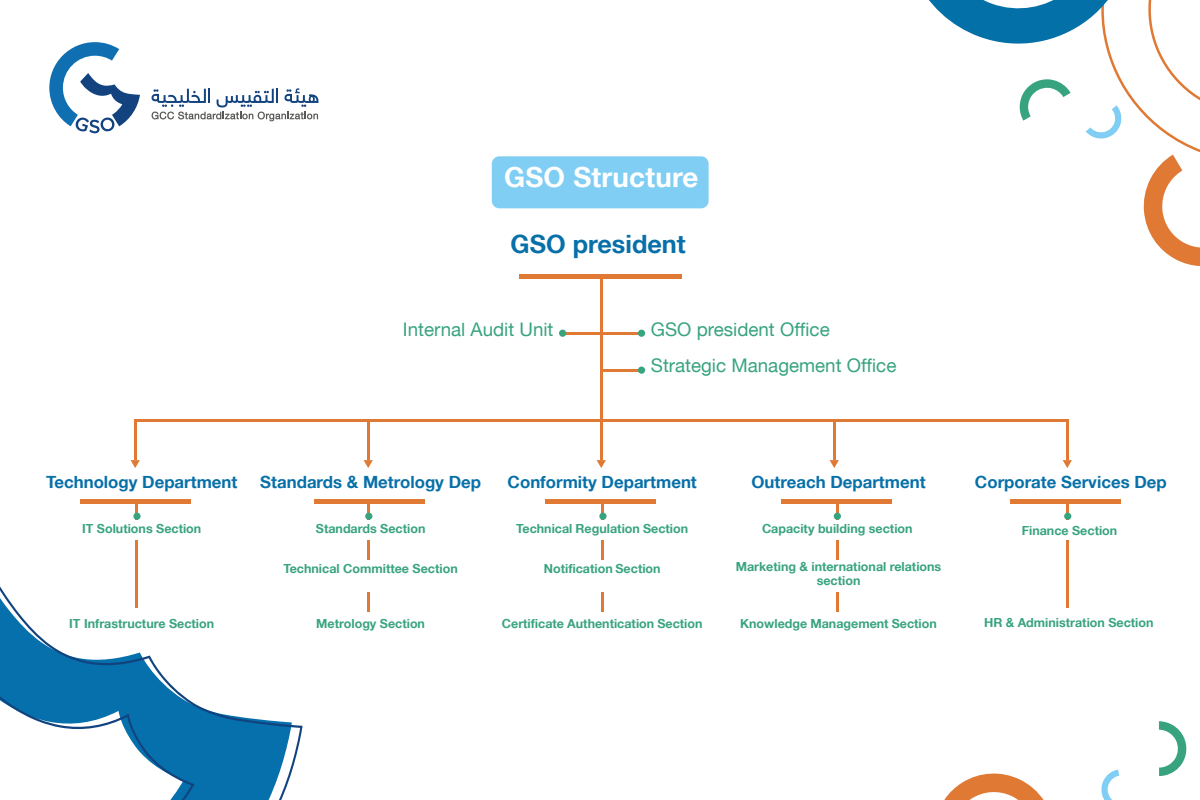
<style>
.page{position:relative;width:1200px;height:800px;background:#fff}
.page>*{position:absolute;margin:0;border:0;box-sizing:border-box;transform-origin:0 0}
.t1{font:700 27.75px "Helvetica Neue LT Arabic";letter-spacing:.01em;color:#fff}
.t2{font:700 25.25px "Helvetica Neue LT Arabic";color:#0870a9}
.t3{font:18.75px/35.4px "Helvetica Neue LT Arabic";color:#38a37f}
.t4{font:700 16.81px "Helvetica Neue LT Arabic";color:#0870a9}
.t5{font:700 12.5px/14px "Helvetica Neue LT Arabic";color:#38a37f;text-align:center}
</style>
<div class="page">
<svg style="left:929px;top:0;width:271px;height:266px"></svg>
<svg style="left:1159px;top:721px;width:28px;height:55px"></svg>
<svg style="left:1101px;top:770px;width:19px;height:30px"></svg>
<svg style="left:944px;top:773px;width:100px;height:27px"></svg>
<svg style="left:0;top:579px;width:303px;height:221px"></svg>
<svg style="left:49px;top:42px;width:91px;height:91px"></svg>
<svg style="left:152px;top:88px;width:166px;height:33px"></svg>
<div style="left:492px;top:156px;width:217px;height:52px;background:#80cef3;border-radius:8px"></div>
<div style="left:519px;top:274px;width:162px;height:5px;background:#e07934"></div>
<hr style="left:81px;top:499px;width:110px;height:4px;background:#e07934">
<hr style="left:315px;top:499px;width:110px;height:4px;background:#e07934">
<hr style="left:545px;top:499px;width:110px;height:4px;background:#e07934">
<hr style="left:781px;top:499px;width:111px;height:4px;background:#e07934">
<hr style="left:1011px;top:499px;width:110px;height:4px;background:#e07934">
<hr style="left:601px;top:332px;width:40px;height:2px;background:#e07934">
<hr style="left:561px;top:332px;width:39px;height:2px;background:#e07934">
<hr style="left:600px;top:279px;width:2px;height:142px;background:#e07934">
<hr style="left:1066px;top:422px;width:2px;height:38px;background:#e07934">
<hr style="left:833px;top:422px;width:2px;height:38px;background:#e07934">
<hr style="left:600px;top:422px;width:2px;height:38px;background:#e07934">
<hr style="left:367px;top:422px;width:2px;height:38px;background:#e07934">
<hr style="left:134px;top:422px;width:2px;height:38px;background:#e07934">
<hr style="left:134px;top:420px;width:934px;height:2px;background:#e07934">
<div style="left:638px;top:330px;width:7px;height:7px;background:#38a37f;border-radius:50%"></div>
<hr style="left:601px;top:369px;width:40px;height:2px;background:#e07934">
<div style="left:638px;top:367px;width:7px;height:7px;background:#38a37f;border-radius:50%"></div>
<div style="left:559px;top:330px;width:7px;height:7px;background:#38a37f;border-radius:50%"></div>
<svg style="left:136px;top:503px;width:2px;height:10px"></svg>
<svg style="left:367px;top:503px;width:2px;height:10px"></svg>
<hr style="left:367px;top:540px;width:2px;height:20px;background:#e07934">
<svg style="left:367px;top:592px;width:2px;height:19px"></svg>
<svg style="left:602px;top:503px;width:2px;height:10px"></svg>
<hr style="left:602px;top:540px;width:2px;height:20px;background:#e07934">
<svg style="left:602px;top:592px;width:2px;height:19px"></svg>
<svg style="left:836px;top:503px;width:2px;height:10px"></svg>
<hr style="left:836px;top:540px;width:2px;height:20px;background:#e07934">
<div style="left:599px;top:513px;width:8px;height:7px;background:#38a37f;border-radius:50%"></div>
<div style="left:834px;top:513px;width:7px;height:7px;background:#38a37f;border-radius:50%"></div>
<div style="left:365px;top:513px;width:7px;height:7px;background:#38a37f;border-radius:50%"></div>
<div style="left:133px;top:513px;width:8px;height:7px;background:#38a37f;border-radius:50%"></div>
<svg style="left:836px;top:592px;width:2px;height:19px"></svg>
<hr style="left:136px;top:540px;width:2px;height:68px;background:#e07934">
<hr style="left:1067px;top:540px;width:2px;height:68px;background:#e07934">
<svg style="left:1067px;top:503px;width:2px;height:10px"></svg>
<svg style="left:131px;top:460px;width:9px;height:8px"></svg>
<svg style="left:364px;top:460px;width:9px;height:8px"></svg>
<svg style="left:597px;top:460px;width:9px;height:8px"></svg>
<svg style="left:830px;top:460px;width:9px;height:8px"></svg>
<svg style="left:1063px;top:460px;width:9px;height:8px"></svg>
<div style="left:1064px;top:513px;width:7px;height:7px;background:#38a37f;border-radius:50%"></div>
<h1 class="t1" style="left:504px;top:162px;width:196px">GSO Structure</h1>
<h2 class="t2" style="left:511px;top:229px;width:177px">GSO president</h2>
<h3 class="t3" style="left:403px;top:312px;width:152px">Internal Audit Unit</h3>
<h3 class="t3" style="left:651px;top:312px;width:247px">GSO president Office<br>Strategic Management Office</h3>
<h3 class="t4" style="left:46px;top:472px;width:193px">Technology Department</h3>
<h3 class="t4" style="left:260px;top:472px;width:222px">Standards &amp; Metrology Dep</h3>
<h3 class="t4" style="left:508px;top:472px;width:191px">Conformity Department</h3>
<h3 class="t4" style="left:752px;top:472px;width:176px">Outreach Department</h3>
<h3 class="t4" style="left:975px;top:472px;width:193px">Corporate Services Dep</h3>
<p class="t5" style="left:82px;top:522px;width:121px">IT Solutions Section</p>
<p class="t5" style="left:316px;top:522px;width:111px">Standards Section</p>
<p class="t5" style="left:516px;top:522px;width:173px">Technical Regulation Section</p>
<p class="t5" style="left:762px;top:522px;width:152px">Capacity building section</p>
<p class="t5" style="left:1022px;top:524px;width:97px">Finance Section</p>
<p class="t5" style="left:69px;top:616px;width:146px">IT Infrastructure Section</p>
<p class="t5" style="left:284px;top:562px;width:176px">Technical Committee Section</p>
<p class="t5" style="left:316px;top:616px;width:110px">Metrology Section</p>
<p class="t5" style="left:544px;top:562px;width:118px">Notification Section</p>
<p class="t5" style="left:502px;top:616px;width:202px">Certificate Authentication Section</p>
<p class="t5" style="left:736px;top:560px;width:207px">Marketing &amp; international relations section</p>
<p class="t5" style="left:740px;top:616px;width:198px">Knowledge Management Section</p>
<p class="t5" style="left:984px;top:615px;width:171px">HR &amp; Administration Section</p>
</div>
